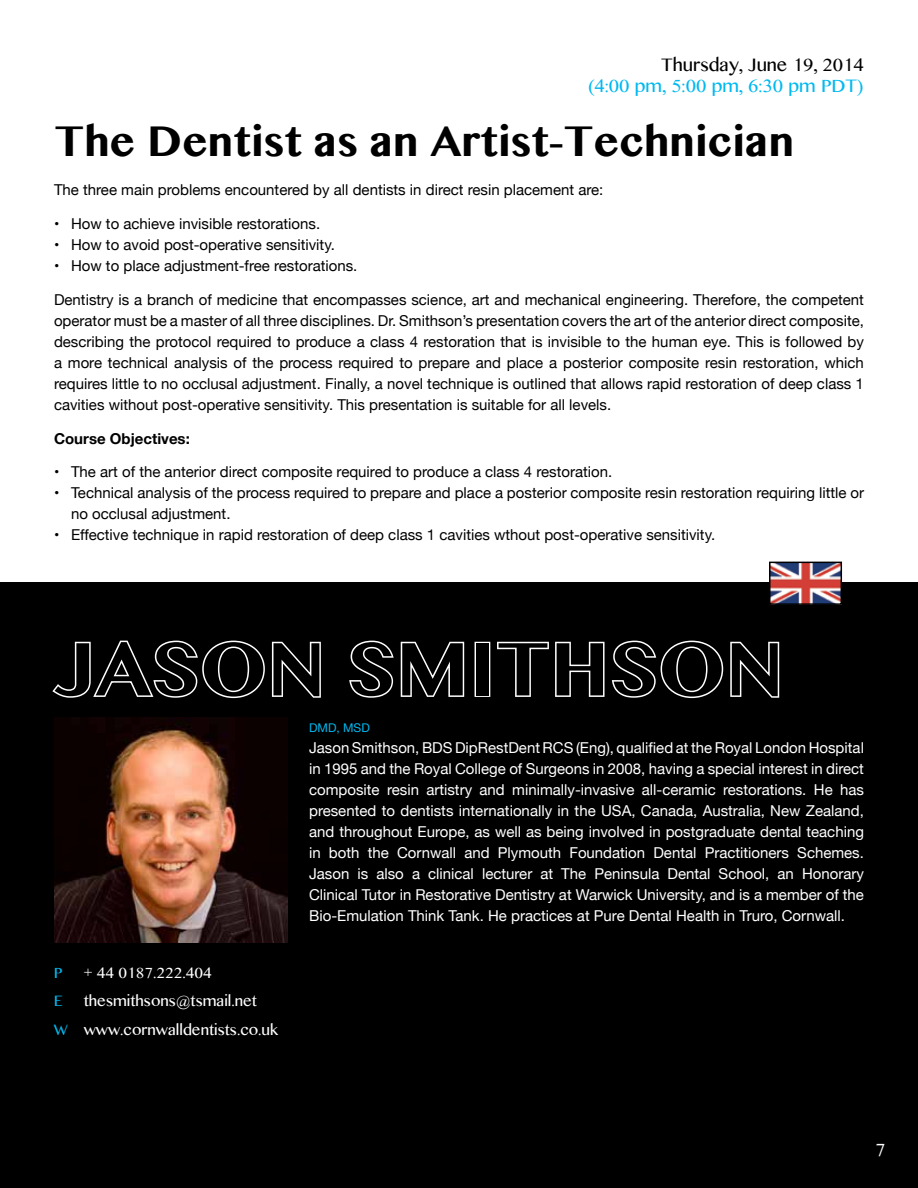
<style>
.page{position:relative;width:918px;height:1188px;background:#fff}
.page>*{position:absolute;margin:0;border:0;box-sizing:border-box;transform-origin:0 0}
.t1{font:700 75px "Bangla MN";color:#000}
.t2{font:700 42px "Bangla MN";color:#000}
.t3{font:18px "Bangla MN";color:#00b9f1}
.t4{font:18px "Bangla MN";color:#000}
.t5{font:18px "Bangla MN";color:#fff}
.t6{font:15px/21px "Helvetica Neue";color:#000;text-align:justify}
.t7{font:15px/21px "Helvetica Neue";color:#fff;text-align:justify}
.t8{font:15px/28.2px "Bangla MN";color:#fff;text-align:center}
.t9{font:700 15px "Helvetica Neue";color:#000}
.t10{font:15px "Bangla MN";color:#00b9f1}
.t11{font:12px "Helvetica Neue";color:#00b9f1}
.s1{color:#00b9f1}
</style>
<div class="page">
<div style="left:0;top:582px;width:918px;height:606px;background:#000"></div>
<img style="left:772px;top:565px;width:67px;height:37px">
<div style="left:769px;top:562px;width:73px;height:43px;border:2px solid #000"></div>
<img style="left:54px;top:718px;width:234px;height:225px">
<svg style="left:52px;top:640px;width:269px;height:59px"></svg>
<svg style="left:349px;top:640px;width:116px;height:58px"></svg>
<div style="left:475px;top:642px;width:15px;height:55px;border:3px solid #fff"></div>
<svg style="left:497px;top:640px;width:283px;height:59px"></svg>
<p class="t4" style="left:661px;top:53px;width:204px">Thursday, June 19, 2014</p>
<p class="t3" style="left:588px;top:74px;width:278px">(4:00 pm, 5:00 pm, 6:30 pm PDT)</p>
<h2 class="t2" style="left:54px;top:114px;width:742px">The Dentist as an Artist-Technician</h2>
<p class="t6" style="left:54px;top:180px;width:551px">The three main problems encountered by all dentists in direct resin placement are:</p>
<p class="t6" style="left:54px;top:214px;width:268px">• How to achieve invisible restorations.</p>
<p class="t6" style="left:54px;top:235px;width:282px">• How to avoid post-operative sensitivity.</p>
<p class="t6" style="left:54px;top:256px;width:305px">• How to place adjustment-free restorations.</p>
<p class="t6" style="left:54px;top:290px;width:812px">Dentistry is a branch of medicine that encompasses science, art and mechanical engineering. Therefore, the competent operator must be a master of all three disciplines. Dr. Smithson’s presentation covers the art of the anterior direct composite, describing the protocol required to produce a class 4 restoration that is invisible to the human eye. This is followed by a more technical analysis of the process required to prepare and place a posterior composite resin restoration, which requires little to no occlusal adjustment. Finally, a novel technique is outlined that allows rapid restoration of deep class 1 cavities without post-operative sensitivity. This presentation is suitable for all levels.</p>
<p class="t9" style="left:54px;top:427px;width:137px">Course Objectives:</p>
<p class="t6" style="left:54px;top:462px;width:560px">• The art of the anterior direct composite required to produce a class 4 restoration.</p>
<p class="t6" style="left:71px;top:483px;width:794px;text-indent:-17px">• Technical analysis of the process required to prepare and place a posterior composite resin restoration requiring little or no occlusal adjustment.</p>
<p class="t6" style="left:54px;top:525px;width:663px">• Effective technique in rapid restoration of deep class 1 cavities wthout post-operative sensitivity.</p>
<h1 class="t1" style="left:54px;top:620px;width:732px">Jason Smithson</h1>
<p class="t10" style="left:54px;top:963px;width:10px">P</p>
<p class="t8" style="left:84px;top:959px;width:129px">+ 44 0187.222.404</p>
<p class="t10" style="left:54px;top:991px;width:10px">E</p>
<p class="t8" style="left:54px;top:987px;width:225px">thesmithsons@tsmail.net<br><span class="s1">W</span> www.cornwalldentists.co.uk</p>
<p class="t11" style="left:309px;top:719px;width:62px">DMD, MSD</p>
<p class="t7" style="left:309px;top:738px;width:556px">Jason Smithson, BDS DipRestDent RCS (Eng), qualified at the Royal London Hospital in 1995 and the Royal College of Surgeons in 2008, having a special interest in direct composite resin artistry and minimally-invasive all-ceramic restorations. He has presented to dentists internationally in the USA, Canada, Australia, New Zealand, and throughout Europe, as well as being involved in postgraduate dental teaching in both the Cornwall and Plymouth Foundation Dental Practitioners Schemes.<br>Jason is also a clinical lecturer at The Peninsula Dental School, an Honorary Clinical Tutor in Restorative Dentistry at Warwick University, and is a member of the Bio-Emulation Think Tank. He practices at Pure Dental Health in Truro, Cornwall.</p>
<p class="t5" style="left:875px;top:1138px;width:12px">7</p>
</div>
